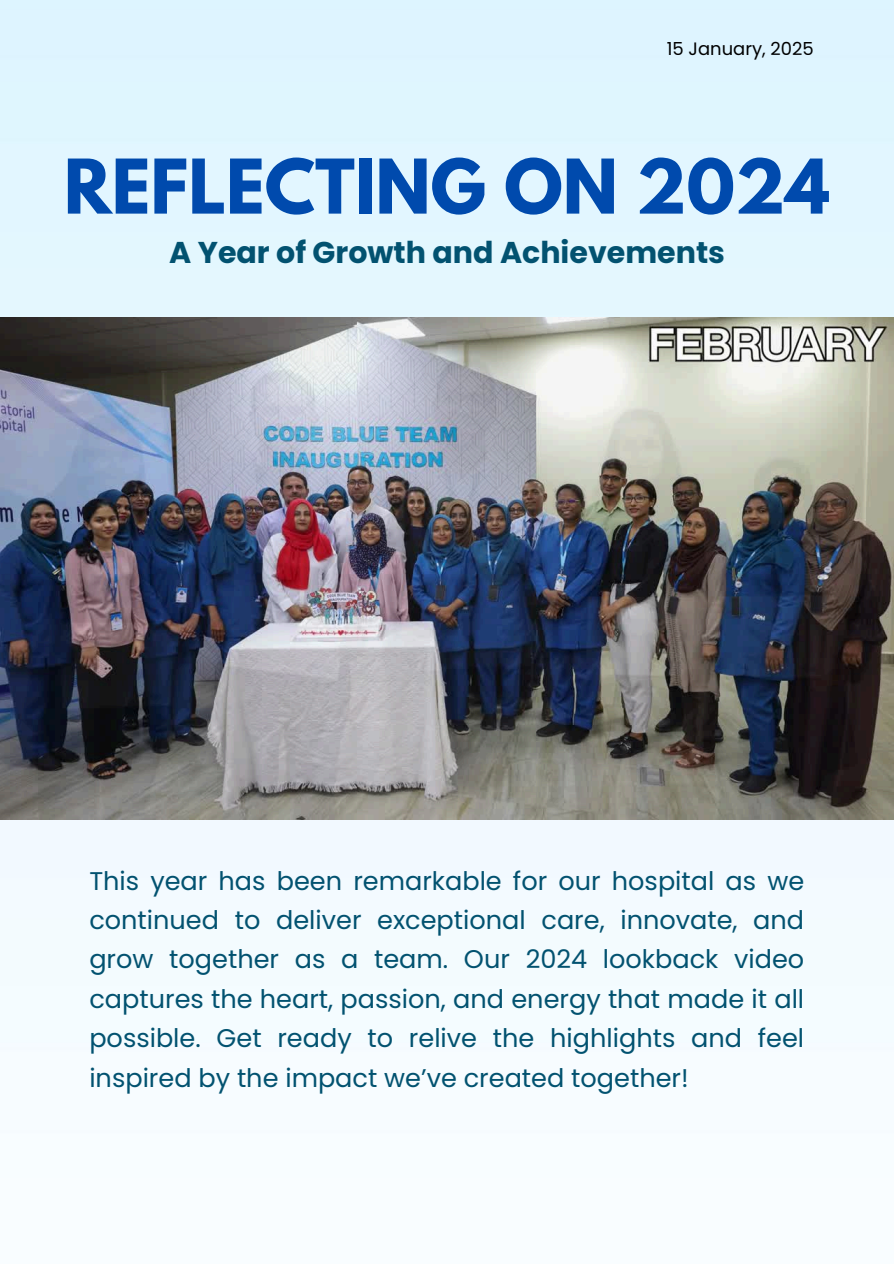
<style>
.page{position:relative;width:894px;height:1264px;background:#fff}
.page>*{position:absolute;margin:0;border:0;box-sizing:border-box;transform-origin:0 0}
.t1{font:700 66.75px "League Spartan";color:#004aad}
.t2{font:700 30px "Poppins";color:#025270}
.t3{font:25.5px/39.3px "Poppins";color:#025270;text-align:justify}
.t4{font:18px "Poppins";color:#000}
</style>
<div class="page">
<img style="left:0;top:0;width:893px;height:1043px">
<img style="left:0;top:317px;width:893px;height:502px">
<p class="t4" style="left:666px;top:36px;width:148px">15 January, 2025</p>
<h1 class="t1" style="left:64px;top:153px;width:767px">REFLECTING ON 2024</h1>
<p class="t2" style="left:169px;top:231px;width:557px">A Year of Growth and Achievements</p>
<p class="t3" style="left:89px;top:861px;width:716px">This year has been remarkable for our hospital as we continued to deliver exceptional care, innovate, and grow together as a team. Our 2024 lookback video captures the heart, passion, and energy that made it all possible. Get ready to relive the highlights and feel inspired by the impact we’ve created together!</p>
</div>
